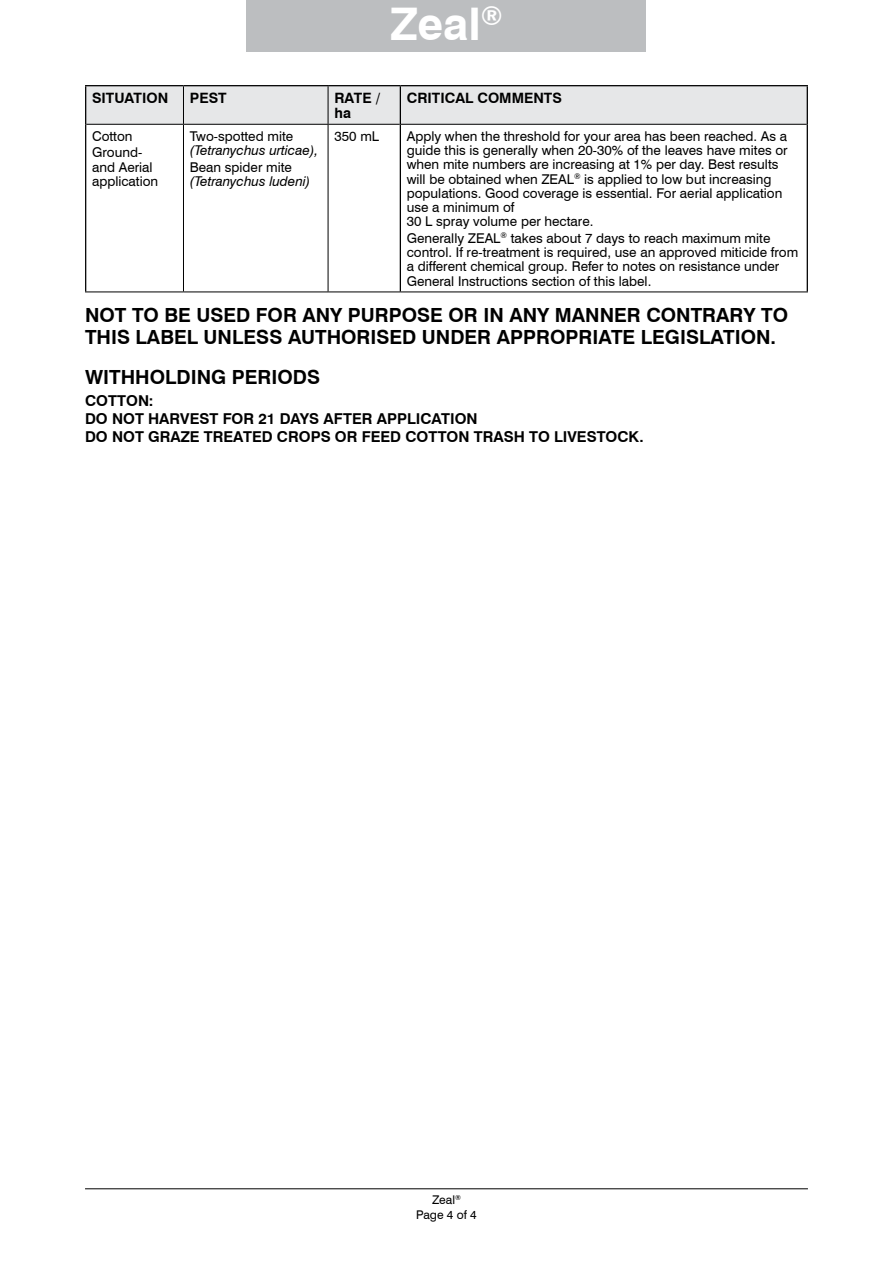
<style>
.page{position:relative;width:893px;height:1263px;background:#fff}
.page>*{position:absolute;margin:0;border:0;box-sizing:border-box;transform-origin:0 0}
.t1{font:700 45px "Swiss 721 BT";color:#fff}
.Heading_1{font:700 19.5px/22.5px "Swiss 721 BT";color:#000}
.Body{font:700 15px/18px "Swiss 721 BT";color:#000}
.Table_heading_1{font:700 14.25px/15px "Swiss 721 BT";color:#000}
.Table_body{font:13.5px/14.2px "Swiss 721 BT";color:#000}
.Table_body-2{font:italic 13.5px/14.2px "Swiss 721 BT";color:#000}
.t2{font:12px/15px "Swiss 721 BT";color:#000;text-align:center}
.s1{font-style:normal}
</style>
<div class="page">
<hr style="left:85px;top:1188px;width:723px;height:1px;background:#000">
<div style="left:247px;top:0;width:399px;height:51px;background:#bcbec0"></div>
<div style="left:86px;top:86px;width:721px;height:38px;background:#e6e7e8"></div>
<hr style="left:183px;top:86px;width:1px;height:38px;background:#000">
<hr style="left:328px;top:86px;width:1px;height:38px;background:#000">
<hr style="left:86px;top:124px;width:97px;height:1px;background:#000">
<hr style="left:183px;top:124px;width:145px;height:1px;background:#000">
<hr style="left:328px;top:124px;width:72px;height:1px;background:#000">
<hr style="left:401px;top:124px;width:406px;height:1px;background:#000">
<hr style="left:85px;top:85px;width:98px;height:1px;background:#000">
<hr style="left:85px;top:86px;width:1px;height:38px;background:#000">
<hr style="left:183px;top:85px;width:145px;height:1px;background:#000">
<hr style="left:328px;top:85px;width:72px;height:1px;background:#000">
<hr style="left:400px;top:85px;width:408px;height:1px;background:#000">
<hr style="left:807px;top:86px;width:1px;height:38px;background:#000">
<hr style="left:85px;top:124px;width:1px;height:167px;background:#000">
<hr style="left:807px;top:124px;width:1px;height:167px;background:#000">
<hr style="left:183px;top:125px;width:1px;height:166px;background:#000">
<hr style="left:328px;top:125px;width:1px;height:166px;background:#000">
<hr style="left:85px;top:291px;width:98px;height:1px;background:#000">
<hr style="left:183px;top:291px;width:145px;height:1px;background:#000">
<hr style="left:328px;top:291px;width:72px;height:1px;background:#000">
<hr style="left:400px;top:291px;width:408px;height:1px;background:#000">
<hr style="left:400px;top:124px;width:1px;height:167px;background:#000">
<hr style="left:400px;top:86px;width:1px;height:38px;background:#000">
<h1 class="t1" style="left:390px;top:-3px;width:114px">Zeal<sup>®</sup></h1>
<p class="Table_heading_1" style="left:92px;top:90px;width:78px">SITUATION</p>
<p class="Table_heading_1" style="left:190px;top:90px;width:38px">PEST</p>
<p class="Table_heading_1" style="left:334px;top:90px;width:47px">RATE / ha</p>
<p class="Table_heading_1" style="left:407px;top:90px;width:157px">CRITICAL COMMENTS</p>
<p class="Table_body" style="left:92px;top:129px;width:42px">Cotton</p>
<p class="Table_body" style="left:92px;top:145px;width:68px">Ground&shy;and Aerial application</p>
<p class="Table_body" style="left:334px;top:129px;width:46px">350 mL</p>
<p class="Table_body" style="left:407px;top:129px;width:383px">Apply when the threshold for your area has been reached. As a guide this is generally when 20-30% of the leaves have mites or when mite numbers are increasing at 1% per day. Best results will be obtained when ZEAL<sup>®</sup> is applied to low but increasing populations. Good coverage is essential. For aerial application use a minimum of<br>30 L spray volume per hectare.</p>
<p class="Table_body" style="left:407px;top:231px;width:393px">Generally ZEAL<sup>®</sup> takes about 7 days to reach maximum mite control. If re-treatment is required, use an approved miticide from a different chemical group. Refer to notes on resistance under General Instructions section of this label.</p>
<p class="Heading_1" style="left:85px;top:303px;width:705px">NOT TO BE USED FOR ANY PURPOSE OR IN ANY MANNER CONTRARY TO<br>THIS LABEL UNLESS AUTHORISED UNDER APPROPRIATE LEGISLATION.</p>
<p class="Heading_1" style="left:85px;top:365px;width:236px">WITHHOLDING PERIODS</p>
<p class="Body" style="left:85px;top:391px;width:560px">COTTON:<br>DO NOT HARVEST FOR 21 DAYS AFTER APPLICATION<br>DO NOT GRAZE TREATED CROPS OR FEED COTTON TRASH TO LIVESTOCK.</p>
<p class="Table_body-2" style="left:190px;top:129px;width:130px"><span class="s1">Two-spotted mite </span>(Tetranychus urticae),</p>
<p class="Table_body-2" style="left:190px;top:159px;width:122px"><span class="s1">Bean spider mite </span>(Tetranychus ludeni)</p>
<p class="t2" style="left:416px;top:1192px;width:62px">Zeal<sup>®<br></sup>Page 4 of 4</p>
</div>
